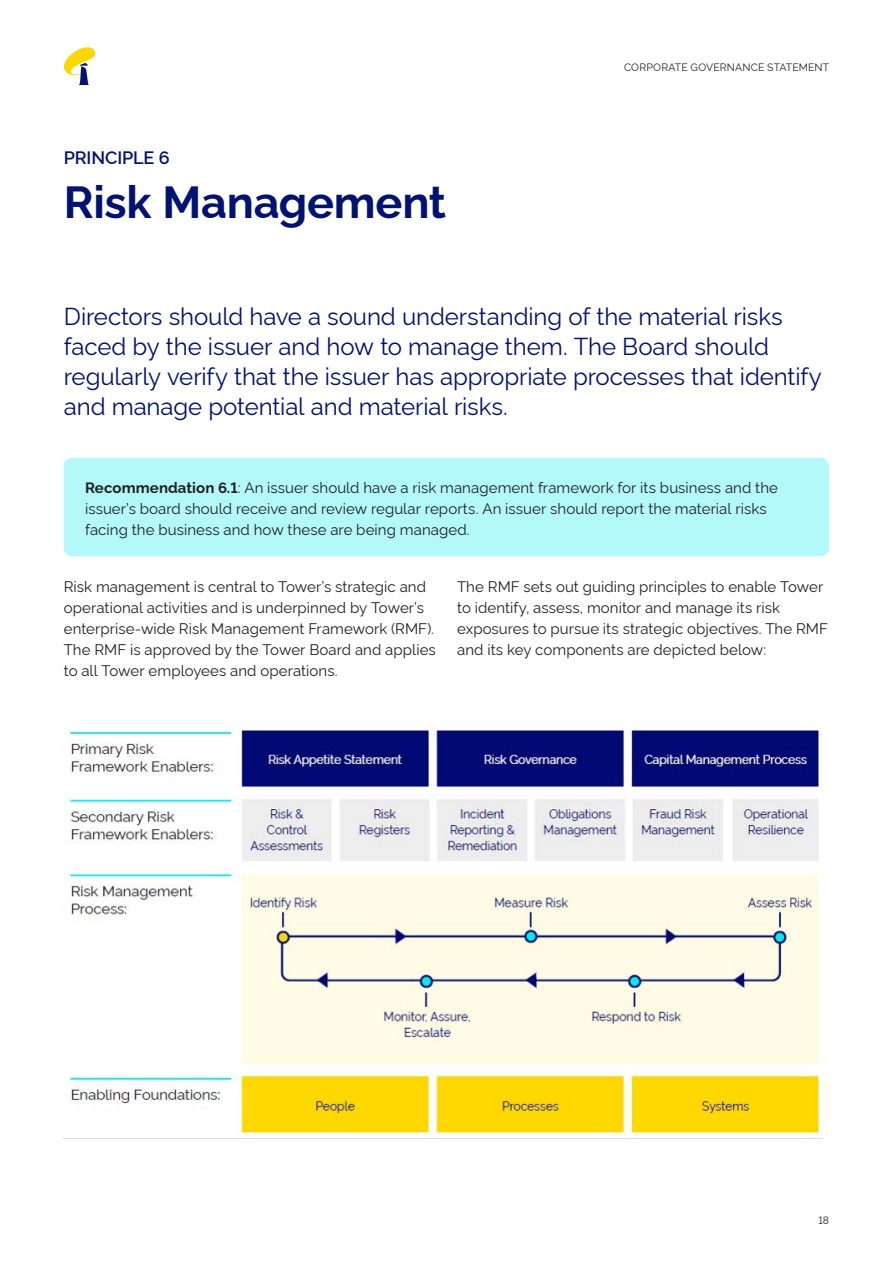
<style>
.page{position:relative;width:893px;height:1263px;background:#fff}
.page>*{position:absolute;margin:0;border:0;box-sizing:border-box;transform-origin:0 0}
.t1{font:45px "Tower Font Bold";letter-spacing:-.005em;color:#001272}
.t2{font:24px/30px "Tower Font Regular";letter-spacing:-.005em;color:#001272}
.t3{font:700 18px "Tower Font Semi";letter-spacing:-.005em;color:#001272}
.t4{font:15px/21px "Tower Font Regular";letter-spacing:.005em;color:#212121}
.t5{font:10.5px "Tower Font Regular";letter-spacing:.015em;color:#212121}
.s1{font-family:"Tower Font Bold"}
</style>
<div class="page">
<svg style="left:63px;top:47px;width:32px;height:38px"></svg>
<div style="left:64px;top:458px;width:765px;height:98px;background:#b3f9fa;border-radius:9px"></div>
<img style="left:64px;top:723px;width:759px;height:414px">
<p class="t3" style="left:64px;top:143px;width:108px">PRINCIPLE 6</p>
<h1 class="t1" style="left:64px;top:167px;width:384px">Risk Management</h1>
<p class="t5" style="left:624px;top:59px;width:207px">CORPORATE GOVERNANCE STATEMENT</p>
<p class="t2" style="left:64px;top:299px;width:759px">Directors should have a sound understanding of the material risks faced by the issuer and how to manage them. The Board should regularly verify that the issuer has appropriate processes that identify and manage potential and material risks.</p>
<p class="t4" style="left:85px;top:476px;width:694px"><span class="s1">Recommendation 6.1</span>: An issuer should have a risk management framework for its business and the issuer’s board should receive and review regular reports. An issuer should report the material risks facing the business and how these are being managed.</p>
<p class="t4" style="left:64px;top:574px;width:374px">Risk management is central to Tower’s strategic and operational activities and is underpinned by Tower’s enterprise-wide Risk Management Framework (RMF).<br>The RMF is approved by the Tower Board and applies to all Tower employees and operations.</p>
<p class="t4" style="left:457px;top:574px;width:372px">The RMF sets out guiding principles to enable Tower to identify, assess, monitor and manage its risk exposures to pursue its strategic objectives. The RMF and its key components are depicted below:</p>
<p class="t5" style="left:818px;top:1212px;width:12px">18</p>
</div>
